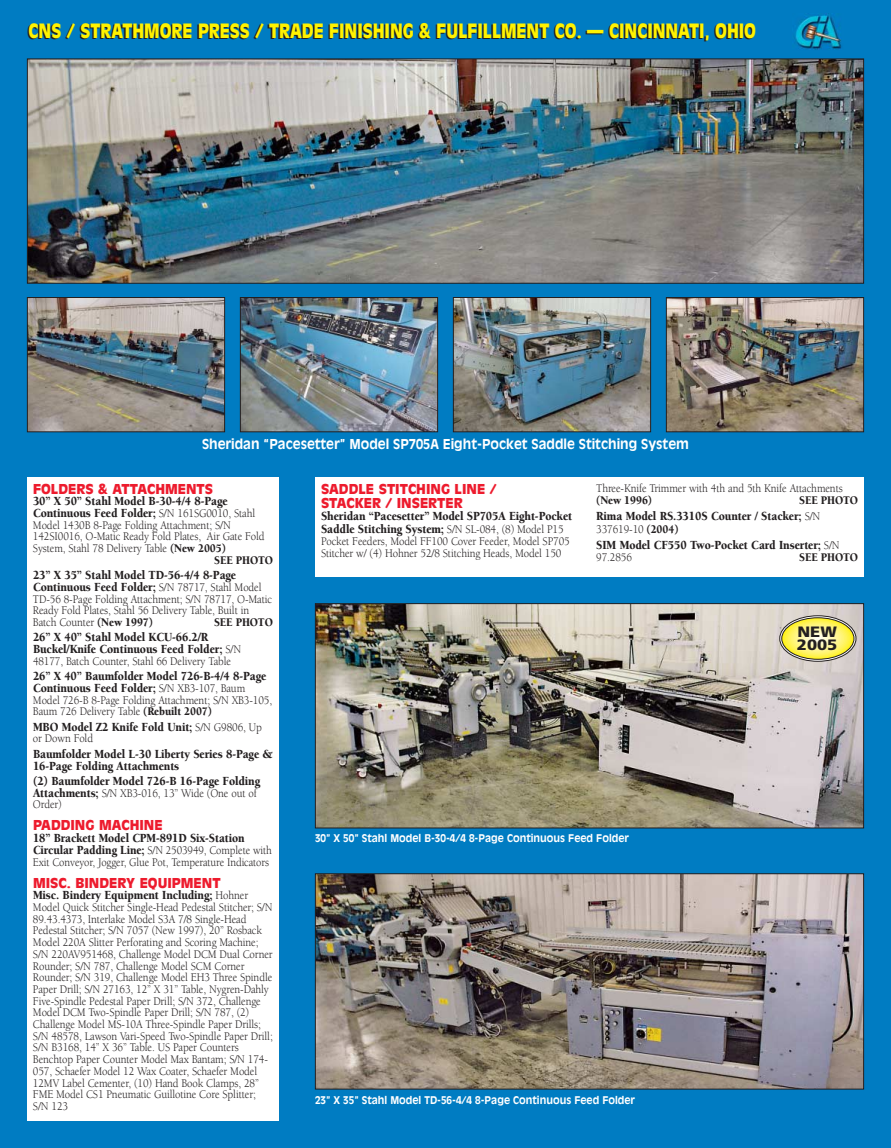
<style>
.page{position:relative;width:891px;height:1148px;background:#fff}
.page>*{position:absolute;margin:0;border:0;box-sizing:border-box;transform-origin:0 0}
.t1{font:900 19.5px "Antique Olive";color:#fff200;scale:.84 1}
.t2{font:900 15px/12.8px "Frutiger";color:#231f20;scale:1.1 1}
.t3{font:900 13.5px/14px "Antique Olive";color:#ed1b2d}
.t4{font:700 13.5px "Antique Olive";color:#fff;scale:.95 1}
.t5{font:900 12.75px/11.7px "Berkeley";letter-spacing:-.01em;color:#231f20;scale:.9 1}
.t6{font:900 12.75px "Berkeley";letter-spacing:-.01em;color:#231f20;scale:.89 1}
.t7{font:12px/11.7px "Berkeley";letter-spacing:-.01em;color:#231f20;scale:.9 1}
.t8{font:12px/11.7px "Berkeley";letter-spacing:-.01em;color:#231f20;scale:.89 1}
.t9{font:900 12px "Berkeley";letter-spacing:-.01em;color:#231f20;scale:.9 1}
.t10{font:700 10.5px "Antique Olive";color:#fff;scale:.95 1}
.s1{font-weight:400;font-size:12px}
.s2{font-weight:900}
.s3{font-weight:900;font-size:12.75px}
</style>
<div class="page">
<img style="left:0;top:0;width:891px;height:1148px">
<h1 class="t1" style="left:29px;top:22px;width:868px">CNS / STRATHMORE PRESS / TRADE FINISHING &amp; FULFILLMENT CO. — CINCINNATI, OHIO</h1>
<p class="t4" style="left:202px;top:438px;width:514px">Sheridan “Pacesetter” Model SP705A Eight-Pocket Saddle Stitching System</p>
<p class="t3" style="left:33px;top:482px;width:182px">FOLDERS &amp; ATTACHMENTS</p>
<p class="t5" style="left:33px;top:496px;width:248px">30” X 50” Stahl Model B-30-4/4 8-Page<br>Continuous Feed Folder; <span class="s1">S/N 161SG0010, Stahl</span></p>
<p class="t7" style="left:33px;top:520px;width:221px">Model 1430B 8-Page Folding Attachment; S/N</p>
<p class="t7" style="left:33px;top:532px;width:259px">142SI0016, O-Matic Ready Fold Plates, Air Gate Fold</p>
<p class="t7" style="left:33px;top:543px;width:216px">System, Stahl 78 Delivery Table <span class="s2">(New 2005)</span></p>
<p class="t9" style="left:214px;top:555px;width:67px">SEE PHOTO</p>
<p class="t5" style="left:33px;top:570px;width:256px">23” X 35” Stahl Model TD-56-4/4 8-Page<br>Continuous Feed Folder; <span class="s1">S/N 78717, Stahl Model</span></p>
<p class="t7" style="left:33px;top:594px;width:267px">TD-56 8-Page Folding Attachment; S/N 78717, O-Matic<br>Ready Fold Plates, Stahl 56 Delivery Table, Built in<br>Batch Counter <span class="s2">(New 1997)</span></p>
<p class="t9" style="left:214px;top:617px;width:67px">SEE PHOTO</p>
<p class="t5" style="left:33px;top:632px;width:233px">26” X 40” Stahl Model KCU-66.2/R<br>Buckel/Knife Continuous Feed Folder; <span class="s1">S/N</span></p>
<p class="t7" style="left:33px;top:656px;width:221px">48177, Batch Counter, Stahl 66 Delivery Table</p>
<p class="t5" style="left:33px;top:671px;width:261px">26” X 40” Baumfolder Model 726-B-4/4 8-Page<br>Continuous Feed Folder; <span class="s1">S/N XB3-107, Baum</span></p>
<p class="t7" style="left:33px;top:695px;width:267px">Model 726-B 8-Page Folding Attachment; S/N XB3-105,<br>Baum 726 Delivery Table <span class="s2">(Rebuilt 2007)</span></p>
<p class="t5" style="left:33px;top:722px;width:256px">MBO Model Z2 Knife Fold Unit; <span class="s1">S/N G9806, Up</span></p>
<p class="t7" style="left:33px;top:734px;width:68px">or Down Fold</p>
<p class="t5" style="left:33px;top:749px;width:268px">Baumfolder Model L-30 Liberty Series 8-Page &amp;<br>16-Page Folding Attachments</p>
<p class="t5" style="left:33px;top:776px;width:254px">(2) Baumfolder Model 726-B 16-Page Folding</p>
<p class="t7" style="left:33px;top:788px;width:250px"><span class="s3">Attachments;</span> S/N XB3-016, 13” Wide (One out of<br>Order)</p>
<p class="t3" style="left:33px;top:819px;width:131px">PADDING MACHINE</p>
<p class="t6" style="left:33px;top:833px;width:239px">18” Brackett Model CPM-891D Six-Station</p>
<p class="t8" style="left:33px;top:845px;width:270px"><span class="s3">Circular Padding Line;</span> S/N 2503949, Complete with<br>Exit Conveyor, Jogger, Glue Pot, Temperature Indicators</p>
<p class="t3" style="left:33px;top:876px;width:189px">MISC. BINDERY EQUIPMENT</p>
<p class="t5" style="left:33px;top:890px;width:241px">Misc. Bindery Equipment Including; <span class="s1">Hohner</span></p>
<p class="t7" style="left:33px;top:902px;width:268px">Model Quick Stitcher Single-Head Pedestal Stitcher; S/N 89.43.4373, Interlake Model S3A 7/8 Single-Head Pedestal Stitcher; S/N 7057 (New 1997), 20” Rosback Model 220A Slitter Perforating and Scoring Machine; S/N 220AV951468, Challenge Model DCM Dual Corner Rounder; S/N 787, Challenge Model SCM Corner Rounder; S/N 319, Challenge Model EH3 Three Spindle Paper Drill; S/N 27163, 12” X 31” Table, Nygren-Dahly Five-Spindle Pedestal Paper Drill; S/N 372, Challenge Model DCM Two-Spindle Paper Drill; S/N 787, (2)<br>Challenge Model MS-10A Three-Spindle Paper Drills; S/N 48578, Lawson Vari-Speed Two-Spindle Paper Drill; S/N B3168, 14” X 36” Table. US Paper Counters Benchtop Paper Counter Model Max Bantam; S/N 174- 057, Schaefer Model 12 Wax Coater, Schaefer Model 12MV Label Cementer, (10) Hand Book Clamps, 28” FME Model CS1 Pneumatic Guillotine Core Splitter; S/N 123</p>
<p class="t3" style="left:321px;top:482px;width:177px">SADDLE STITCHING LINE /<br>STACKER / INSERTER</p>
<p class="t5" style="left:321px;top:511px;width:281px;line-height:12.5px">Sheridan “Pacesetter” Model SP705A Eight-Pocket<br>Saddle Stitching System; <span class="s1">S/N SL-084, (8) Model P15</span></p>
<p class="t7" style="left:321px;top:536px;width:278px;line-height:12.5px">Pocket Feeders, Model FF100 Cover Feeder, Model SP705<br>Stitcher w/ (4) Hohner 52/8 Stitching Heads, Model 150</p>
<p class="t7" style="left:596px;top:483px;width:275px">Three-Knife Trimmer with 4th and 5th Knife Attachments</p>
<p class="t9" style="left:596px;top:495px;width:64px">(New 1996)</p>
<p class="t9" style="left:799px;top:495px;width:67px">SEE PHOTO</p>
<p class="t5" style="left:596px;top:511px;width:251px">Rima Model RS.3310S Counter / Stacker; <span class="s1">S/N</span></p>
<p class="t7" style="left:596px;top:524px;width:93px">337619-10 <span class="s2">(2004)</span></p>
<p class="t5" style="left:596px;top:540px;width:272px">SIM Model CF550 Two-Pocket Card Inserter; <span class="s1">S/N</span></p>
<p class="t7" style="left:596px;top:553px;width:41px">97.2856</p>
<p class="t9" style="left:799px;top:553px;width:67px">SEE PHOTO</p>
<p class="t2" style="left:797px;top:626px;width:38px">NEW<br>2005</p>
<p class="t10" style="left:315px;top:834px;width:332px">30” X 50” Stahl Model B-30-4/4 8-Page Continuous Feed Folder</p>
<p class="t10" style="left:315px;top:1095px;width:338px">23” X 35” Stahl Model TD-56-4/4 8-Page Continuous Feed Folder</p>
</div>
